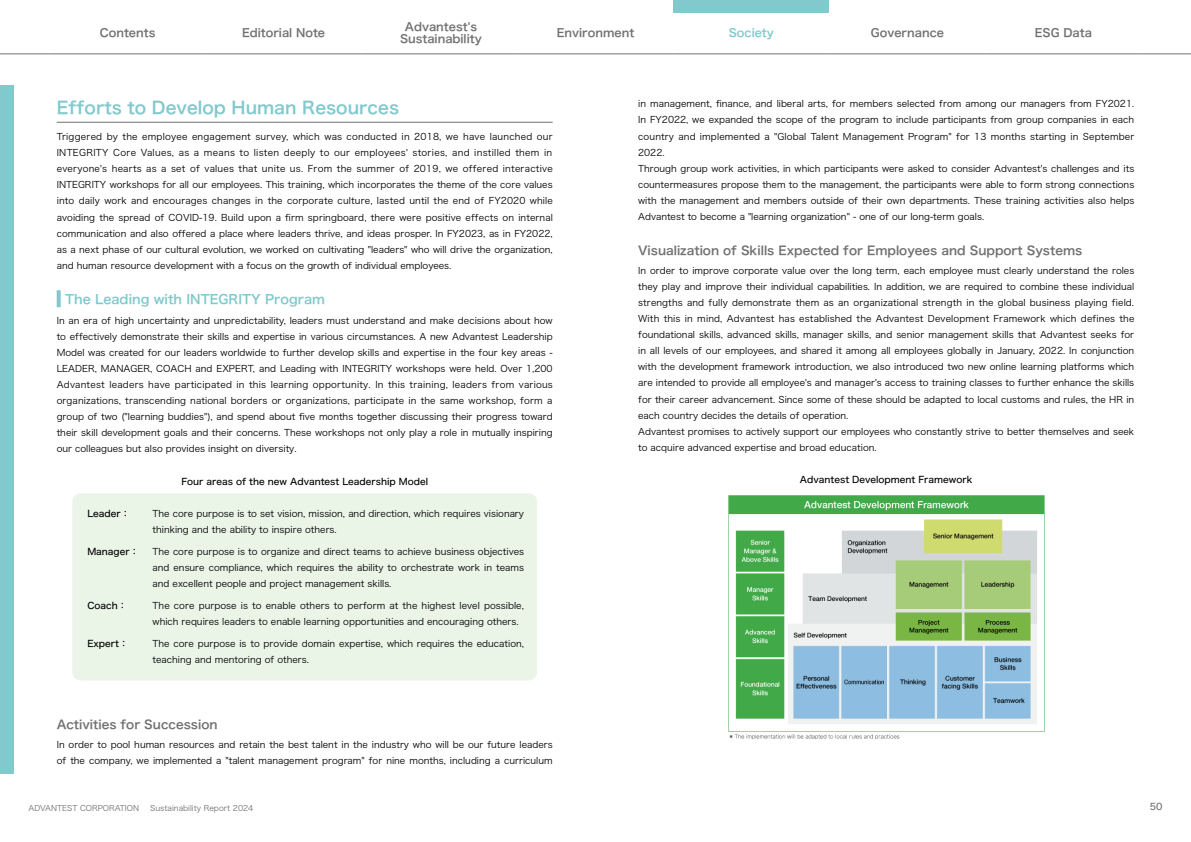
<style>
.page{position:relative;width:1191px;height:842px;background:#fff}
.page>*{position:absolute;margin:0;border:0;box-sizing:border-box;transform-origin:0 0}
.t1{font:17px "Hira Kaku Std W6";color:#81c9cd}
.t2{font:12.8px "Hira Kaku Std W6";color:#81c9cd}
.t3{font:12px "Hira Kaku Std W6";color:#727171}
.t4{font:11.3px/12px "Hira Kaku Pro N W6";color:#727171;text-align:center}
.t5{font:11.3px "Hira Kaku Pro N W6";color:#81c9cd}
.t6{font:9.2px/16.1px "Hira Kaku Std W3";color:#000}
.t7{font:9.2px "Hira Kaku Std W5";color:#000}
.t8{font:9.2px "Hira Kaku Std W5";color:#727171}
.t9{font:7.8px "Hira Kaku Std W3";color:#727171}
</style>
<div class="page">
<div style="left:0;top:85px;width:13px;height:689px;background:#81c9cd"></div>
<div style="left:673px;top:0;width:156px;height:12px;background:#81c9cd"></div>
<hr style="left:517px;top:54px;width:156px;height:1px;background:#727171">
<hr style="left:673px;top:54px;width:156px;height:1px;background:#727171">
<hr style="left:829px;top:54px;width:156px;height:1px;background:#727171">
<hr style="left:985px;top:54px;width:156px;height:1px;background:#727171">
<hr style="left:0;top:54px;width:50px;height:1px;background:#727171">
<hr style="left:50px;top:54px;width:156px;height:1px;background:#727171">
<hr style="left:206px;top:54px;width:155px;height:1px;background:#727171">
<hr style="left:361px;top:54px;width:156px;height:1px;background:#727171">
<hr style="left:1141px;top:54px;width:50px;height:1px;background:#727171">
<hr style="left:57px;top:122px;width:495px;height:1px;background:#727171">
<svg style="left:57px;top:290px;width:4px;height:17px"></svg>
<div style="left:72px;top:493px;width:465px;height:187px;background:#eaf4e7;border-radius:9px"></div>
<img style="left:728px;top:495px;width:317px;height:244px">
<p class="t4" style="left:100px;top:27px;width:57px">Contents</p>
<p class="t4" style="left:242px;top:27px;width:85px">Editorial Note</p>
<p class="t4" style="left:400px;top:21px;width:83px">Advantest's<br>Sustainability</p>
<p class="t4" style="left:557px;top:27px;width:79px">Environment</p>
<p class="t5" style="left:729px;top:23px;width:47px">Society</p>
<p class="t4" style="left:871px;top:27px;width:75px">Governance</p>
<p class="t4" style="left:1034px;top:27px;width:59px">ESG Data</p>
<h1 class="t1" style="left:57px;top:95px;width:344px">Efforts to Develop Human Resources</h1>
<p class="t6" style="left:57px;top:128px;width:498px;text-align:justify">Triggered by the employee engagement survey, which was conducted in 2018, we have launched our INTEGRITY Core Values, as a means to listen deeply to our employees' stories, and instilled them in everyone's hearts as a set of values that unite us. From the summer of 2019, we offered interactive INTEGRITY workshops for all our employees. This training, which incorporates the theme of the core values into daily work and encourages changes in the corporate culture, lasted until the end of FY2020 while avoiding the spread of COVID-19. Build upon a firm springboard, there were positive effects on internal communication and also offered a place where leaders thrive, and ideas prosper. In FY2023, as in FY2022, as a next phase of our cultural evolution, we worked on cultivating "leaders" who will drive the organization, and human resource development with a focus on the growth of individual employees.</p>
<h2 class="t2" style="left:65px;top:290px;width:261px">The Leading with INTEGRITY Program</h2>
<p class="t6" style="left:57px;top:312px;width:498px;text-align:justify">In an era of high uncertainty and unpredictability, leaders must understand and make decisions about how to effectively demonstrate their skills and expertise in various circumstances. A new Advantest Leadership Model was created for our leaders worldwide to further develop skills and expertise in the four key areas - LEADER, MANAGER, COACH and EXPERT, and Leading with INTEGRITY workshops were held. Over 1,200<br>Advantest leaders have participated in this learning opportunity. In this training, leaders from various organizations, transcending national borders or organizations, participate in the same workshop, form a group of two ("learning buddies"), and spend about five months together discussing their progress toward their skill development goals and their concerns. These workshops not only play a role in mutually inspiring our colleagues but also provides insight on diversity.</p>
<p class="t7" style="left:181px;top:474px;width:248px">Four areas of the new Advantest Leadership Model</p>
<p class="t7" style="left:87px;top:506px;width:44px">Leader：</p>
<p class="t6" style="left:153px;top:505px;width:373px">The core purpose is to set vision, mission, and direction, which requires visionary thinking and the ability to inspire others.</p>
<p class="t7" style="left:87px;top:544px;width:53px">Manager：</p>
<p class="t6" style="left:153px;top:543px;width:373px;text-align:justify">The core purpose is to organize and direct teams to achieve business objectives and ensure compliance, which requires the ability to orchestrate work in teams and excellent people and project management skills.</p>
<p class="t7" style="left:87px;top:598px;width:41px">Coach：</p>
<p class="t6" style="left:153px;top:597px;width:373px">The core purpose is to enable others to perform at the highest level possible, which requires leaders to enable learning opportunities and encouraging others.</p>
<p class="t7" style="left:87px;top:636px;width:42px">Expert：</p>
<p class="t6" style="left:153px;top:635px;width:373px">The core purpose is to provide domain expertise, which requires the education, teaching and mentoring of others.</p>
<h3 class="t3" style="left:57px;top:715px;width:162px">Activities for Succession</h3>
<p class="t6" style="left:57px;top:736px;width:497px">In order to pool human resources and retain the best talent in the industry who will be our future leaders of the company, we implemented a "talent management program" for nine months, including a curriculum</p>
<p class="t6" style="left:638px;top:96px;width:498px">in management, finance, and liberal arts, for members selected from among our managers from FY2021.<br>In FY2022, we expanded the scope of the program to include participants from group companies in each country and implemented a "Global Talent Management Program" for 13 months starting in September 2022.<br>Through group work activities, in which participants were asked to consider Advantest's challenges and its countermeasures propose them to the management, the participants were able to form strong connections with the management and members outside of their own departments. These training activities also helps Advantest to become a "learning organization" - one of our long-term goals.</p>
<h3 class="t3" style="left:638px;top:241px;width:446px">Visualization of Skills Expected for Employees and Support Systems</h3>
<p class="t6" style="left:638px;top:262px;width:498px">In order to improve corporate value over the long term, each employee must clearly understand the roles they play and improve their individual capabilities. In addition, we are required to combine these individual strengths and fully demonstrate them as an organizational strength in the global business playing field.<br>With this in mind, Advantest has established the Advantest Development Framework which defines the foundational skills, advanced skills, manager skills, and senior management skills that Advantest seeks for in all levels of our employees, and shared it among all employees globally in January, 2022. In conjunction with the development framework introduction, we also introduced two new online learning platforms which are intended to provide all employee's and manager's access to training classes to further enhance the skills for their career advancement. Since some of these should be adapted to local customs and rules, the HR in each country decides the details of operation.<br>Advantest promises to actively support our employees who constantly strive to better themselves and seek to acquire advanced expertise and broad education.</p>
<p class="t7" style="left:800px;top:473px;width:174px">Advantest Development Framework</p>
<p class="t9" style="left:28px;top:802px;width:112px">ADVANTEST CORPORATION</p>
<p class="t9" style="left:150px;top:802px;width:105px">Sustainability Report 2024</p>
<p class="t8" style="left:1149px;top:800px;width:14px">50</p>
</div>
